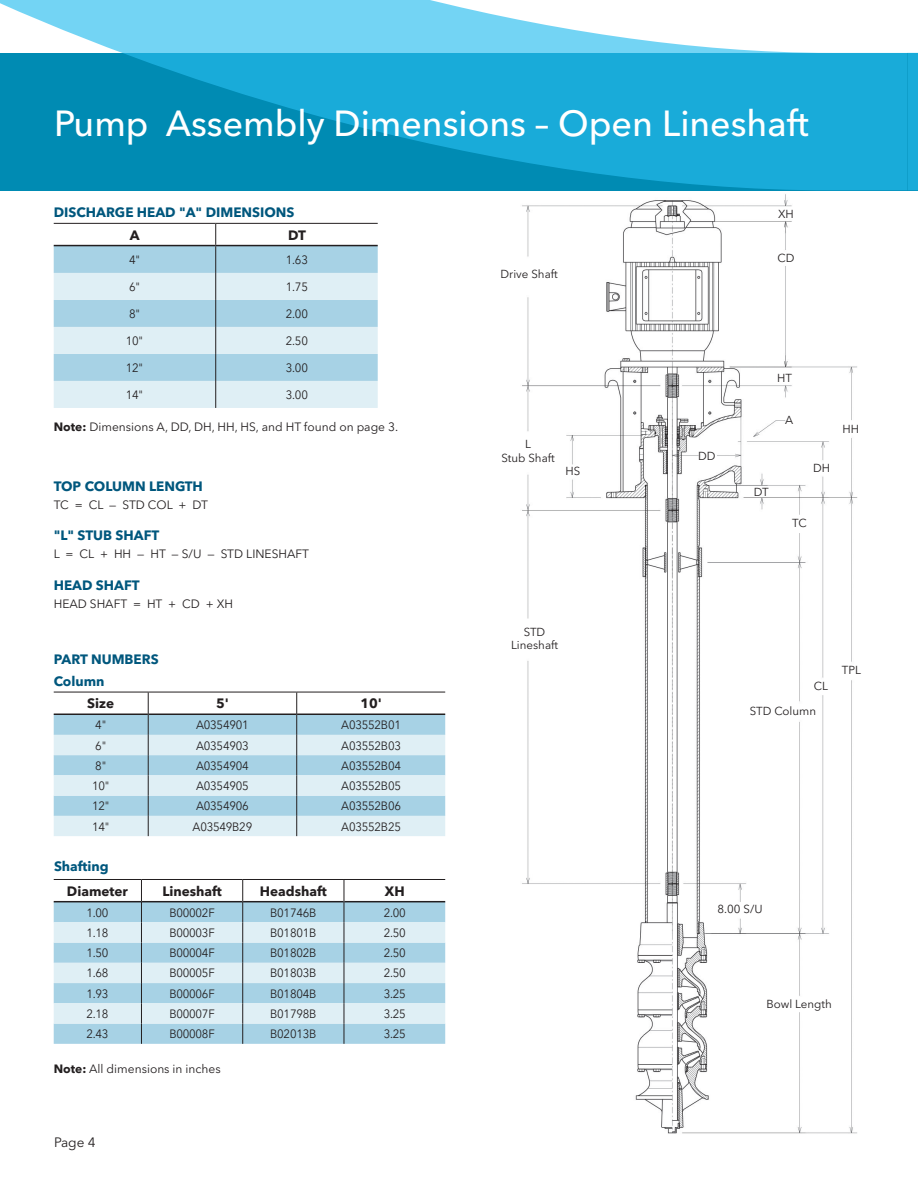
<style>
.page{position:relative;width:918px;height:1188px;background:#fff}
.page>*{position:absolute;margin:0;border:0;box-sizing:border-box;transform-origin:0 0}
.t1{font:500 36px "Avenir Next LT Pro";color:#fff}
.t2{font:700 13.5px "Avenir Next LT Pro";color:#00577d}
.t3{font:700 13.5px "Avenir Next LT Pro";color:#231f20}
.t4{font:13.5px "Avenir Next LT Pro";color:#231f20}
.t5{font:12px "Avenir Next LT Pro";letter-spacing:-.02em;color:#231f20;scale:.95 1}
.t6{font:12px "Avenir Next LT Pro";color:#231f20}
.t7{font:12px "Avenir Next LT Pro";letter-spacing:-.02em;color:#231f20}
.t8{font:11.55px "Avenir Next LT Pro";color:#231f20}
.s1{font-weight:700}
.s2{font-weight:500;font-size:15px;color:#fff}
</style>
<div class="page">
<svg style="left:0;top:0;width:907px;height:190px;background:#3bb2d6"></svg>
<svg style="left:907px;top:52px;width:11px;height:138px;background:#19aad7"></svg>
<img style="left:522px;top:194px;width:336px;height:940px">
<svg style="left:54px;top:223px;width:324px;height:185px;background:#c8e2ed"></svg>
<hr style="left:54px;top:245px;width:162px;height:1px;background:#231f20">
<hr style="left:216px;top:245px;width:162px;height:1px;background:#231f20">
<svg style="left:54px;top:692px;width:391px;height:144px;background:#c9e1eb"></svg>
<svg style="left:54px;top:879px;width:391px;height:165px;background:#c4dee9"></svg>
<p class="t1" style="left:54px;top:102px;width:756px">Pump Assembly Dimensions – Open Lineshaft</p>
<p class="t2" style="left:54px;top:204px;width:242px">DISCHARGE HEAD "A" DIMENSIONS</p>
<p class="t3" style="left:130px;top:227px;width:11px">A</p>
<p class="t3" style="left:288px;top:227px;width:19px">DT</p>
<p class="t5" style="left:129px;top:253px;width:13px">4"</p>
<p class="t5" style="left:286px;top:253px;width:25px">1.63</p>
<p class="t5" style="left:129px;top:280px;width:13px">6"</p>
<p class="t5" style="left:286px;top:280px;width:25px">1.75</p>
<p class="t5" style="left:129px;top:307px;width:13px">8"</p>
<p class="t5" style="left:286px;top:307px;width:25px">2.00</p>
<p class="t5" style="left:126px;top:334px;width:20px">10"</p>
<p class="t5" style="left:286px;top:334px;width:25px">2.50</p>
<p class="t5" style="left:126px;top:361px;width:20px">12"</p>
<p class="t5" style="left:286px;top:361px;width:25px">3.00</p>
<p class="t5" style="left:126px;top:388px;width:20px">14"</p>
<p class="t5" style="left:286px;top:388px;width:25px">3.00</p>
<p class="t6" style="left:54px;top:420px;width:346px"><span class="s1">Note:</span> Dimensions A, DD, DH, HH, HS, and HT found on page 3.</p>
<p class="t2" style="left:54px;top:478px;width:151px">TOP COLUMN LENGTH</p>
<p class="t7" style="left:54px;top:497px;width:156px">TC = CL — STD COL + DT</p>
<p class="t2" style="left:54px;top:527px;width:107px">"L" STUB SHAFT</p>
<p class="t6" style="left:54px;top:547px;width:257px">L = CL + HH — HT — S/U — STD LINESHAFT</p>
<p class="t2" style="left:54px;top:577px;width:87px">HEAD SHAFT</p>
<p class="t6" style="left:54px;top:596px;width:181px">HEAD SHAFT = HT + CD + XH</p>
<p class="t2" style="left:54px;top:651px;width:106px">PART NUMBERS</p>
<p class="t2" style="left:54px;top:673px;width:52px">Column</p>
<p class="t3" style="left:87px;top:695px;width:28px">Size</p>
<p class="t3" style="left:216px;top:695px;width:14px">5'</p>
<p class="t3" style="left:360px;top:695px;width:23px">10'</p>
<p class="t5" style="left:95px;top:718px;width:13px">4"</p>
<p class="t5" style="left:196px;top:718px;width:57px">A0354901</p>
<p class="t5" style="left:341px;top:718px;width:64px">A03552B01</p>
<p class="t5" style="left:95px;top:738px;width:13px">6"</p>
<p class="t5" style="left:196px;top:738px;width:57px">A0354903</p>
<p class="t5" style="left:341px;top:738px;width:64px">A03552B03</p>
<p class="t5" style="left:95px;top:758px;width:13px">8"</p>
<p class="t5" style="left:196px;top:758px;width:57px">A0354904</p>
<p class="t5" style="left:341px;top:758px;width:64px">A03552B04</p>
<p class="t5" style="left:92px;top:779px;width:20px">10"</p>
<p class="t5" style="left:196px;top:779px;width:57px">A0354905</p>
<p class="t5" style="left:341px;top:779px;width:64px">A03552B05</p>
<p class="t5" style="left:92px;top:799px;width:20px">12"</p>
<p class="t5" style="left:196px;top:799px;width:57px">A0354906</p>
<p class="t5" style="left:341px;top:799px;width:64px">A03552B06</p>
<p class="t5" style="left:92px;top:819px;width:20px">14"</p>
<p class="t5" style="left:193px;top:819px;width:64px">A03549B29</p>
<p class="t5" style="left:341px;top:819px;width:64px">A03552B25</p>
<p class="t2" style="left:54px;top:858px;width:56px">Shafting</p>
<p class="t3" style="left:67px;top:883px;width:63px">Diameter</p>
<p class="t3" style="left:162px;top:883px;width:61px">Lineshaft</p>
<p class="t3" style="left:260px;top:883px;width:68px">Headshaft</p>
<p class="t3" style="left:385px;top:883px;width:21px">XH</p>
<p class="t5" style="left:86px;top:906px;width:25px">1.00</p>
<p class="t5" style="left:169px;top:906px;width:49px">B00002F</p>
<p class="t5" style="left:270px;top:906px;width:50px">B01746B</p>
<p class="t5" style="left:384px;top:906px;width:25px">2.00</p>
<p class="t5" style="left:86px;top:926px;width:25px">1.18</p>
<p class="t5" style="left:169px;top:926px;width:49px">B00003F</p>
<p class="t5" style="left:270px;top:926px;width:50px">B01801B</p>
<p class="t5" style="left:384px;top:926px;width:25px">2.50</p>
<p class="t5" style="left:86px;top:946px;width:25px">1.50</p>
<p class="t5" style="left:169px;top:946px;width:49px">B00004F</p>
<p class="t5" style="left:270px;top:946px;width:50px">B01802B</p>
<p class="t5" style="left:384px;top:946px;width:25px">2.50</p>
<p class="t5" style="left:86px;top:966px;width:25px">1.68</p>
<p class="t5" style="left:169px;top:966px;width:49px">B00005F</p>
<p class="t5" style="left:270px;top:966px;width:50px">B01803B</p>
<p class="t5" style="left:384px;top:966px;width:25px">2.50</p>
<p class="t5" style="left:86px;top:986px;width:25px">1.93</p>
<p class="t5" style="left:169px;top:986px;width:49px">B00006F</p>
<p class="t5" style="left:270px;top:986px;width:50px">B01804B</p>
<p class="t5" style="left:384px;top:986px;width:25px">3.25</p>
<p class="t5" style="left:86px;top:1007px;width:25px">2.18</p>
<p class="t5" style="left:169px;top:1007px;width:49px">B00007F</p>
<p class="t5" style="left:270px;top:1007px;width:50px">B01798B</p>
<p class="t5" style="left:384px;top:1007px;width:25px">3.25</p>
<p class="t5" style="left:86px;top:1027px;width:25px">2.43</p>
<p class="t5" style="left:169px;top:1027px;width:49px">B00008F</p>
<p class="t5" style="left:270px;top:1027px;width:50px">B02013B</p>
<p class="t5" style="left:384px;top:1027px;width:25px">3.25</p>
<p class="t6" style="left:54px;top:1061px;width:169px"><span class="s1">Note:</span> All dimensions in inches</p>
<p class="t8" style="left:501px;top:267px;width:59px">Drive Shaft</p>
<p class="t8" style="left:778px;top:207px;width:17px">XH</p>
<p class="t8" style="left:778px;top:251px;width:19px">CD</p>
<p class="t8" style="left:525px;top:438px;width:7px">L</p>
<p class="t8" style="left:501px;top:451px;width:55px">Stub Shaft</p>
<p class="t8" style="left:698px;top:449px;width:19px">DD</p>
<p class="t8" style="left:777px;top:371px;width:16px">HT</p>
<p class="t8" style="left:785px;top:413px;width:10px">A</p>
<p class="t8" style="left:565px;top:464px;width:16px">HS</p>
<p class="t8" style="left:813px;top:461px;width:19px">DH</p>
<p class="t8" style="left:754px;top:485px;width:16px">DT</p>
<p class="t8" style="left:792px;top:517px;width:16px">TC</p>
<p class="t8" style="left:842px;top:422px;width:18px">HH</p>
<p class="t8" style="left:524px;top:625px;width:23px">STD</p>
<p class="t8" style="left:511px;top:639px;width:49px">Lineshaft</p>
<p class="t8" style="left:814px;top:679px;width:16px">CL</p>
<p class="t8" style="left:750px;top:704px;width:68px">STD Column</p>
<p class="t8" style="left:842px;top:664px;width:21px">TPL</p>
<p class="t8" style="left:718px;top:903px;width:46px">8.00 S/U</p>
<p class="t8" style="left:766px;top:997px;width:67px">Bowl Length</p>
<p class="t4" style="left:54px;top:1134px;width:43px"><span class="s2">4</span>Page 4</p>
</div>
